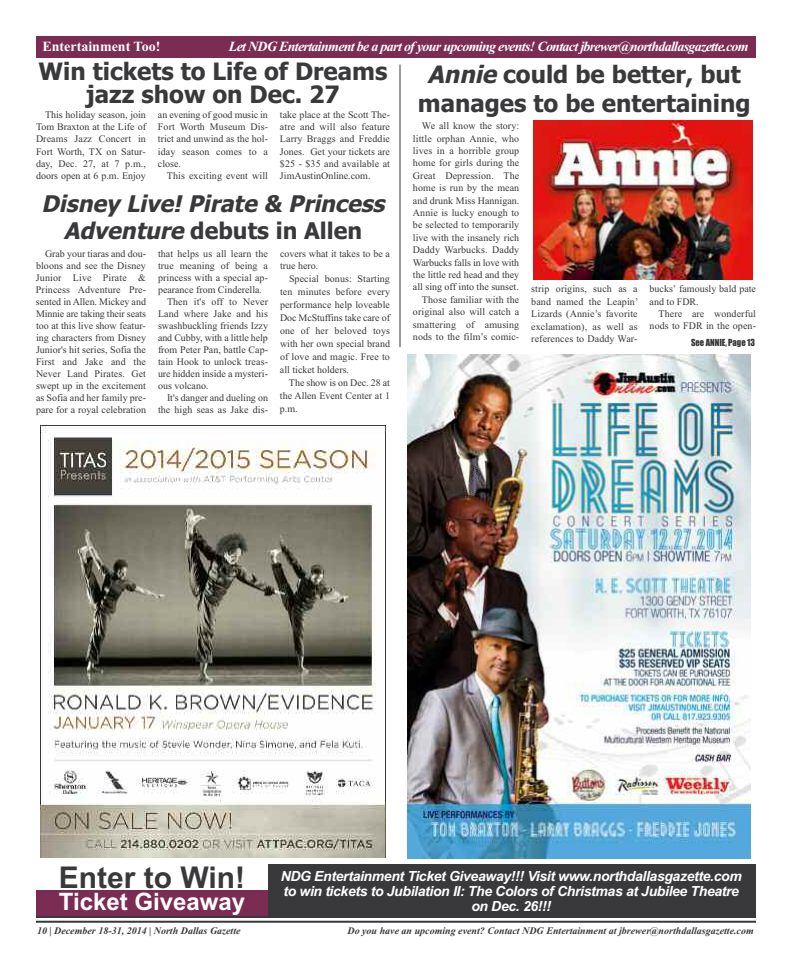
<style>
.page{position:relative;width:792px;height:972px;background:#fff}
.page>*{position:absolute;margin:0;border:0;box-sizing:border-box;transform-origin:0 0}
.t1{font:700 30px "Arial";color:#39383a}
.t2{font:700 24px/23.2px "Tahoma";color:#39383a;text-align:center}
.t3{font:700 24px "Arial";color:#fff}
.t4{font:italic 700 23px/27.6px "Tahoma";color:#39383a;text-align:center}
.t5{font:italic 700 14px/15px "Arial";letter-spacing:-.025em;color:#fff;text-align:center}
.t6{font:italic 700 14px "Times New Roman";letter-spacing:-.05em;color:#fff}
.t7{font:700 14px "Times New Roman";color:#fff}
.t8{font:700 13px "Times New Roman";color:#fff;scale:1.07 1}
.t9{font:10px/12.4px "Times New Roman";letter-spacing:.01em;color:#39383a;text-align:justify}
.t10{font:italic 700 10px "Times New Roman";color:#39383a}
.t11{font:9px "Impact";color:#39383a;scale:.95 1}
.s1{font-style:italic}
.s2{font-style:normal}
</style>
<div class="page">
<div style="left:36px;top:864px;width:720px;height:54px;background:#39383a"></div>
<div style="left:36px;top:890px;width:232px;height:26px;background:#7b2c53"></div>
<div style="left:36px;top:864px;width:232px;height:26px;background:#fff"></div>
<div style="left:37px;top:36px;width:719px;height:21px;background:#7b2c53"></div>
<hr style="left:36px;top:921px;width:720px;height:2px;background:#39383a">
<img style="left:40px;top:425px;width:346px;height:432px">
<img style="left:408px;top:355px;width:342px;height:504px">
<img style="left:534px;top:120px;width:219px;height:159px">
<hr style="left:400px;top:65px;width:1px;height:282px;background:#39383a">
<h3 class="t7" style="left:42px;top:38px;width:119px">Entertainment Too!</h3>
<h3 class="t6" style="left:229px;top:38px;width:521px">Let NDG Entertainment be a part of your upcoming events! Contact jbrewer@northdallasgazette.com</h3>
<h3 class="t8" style="left:679px;top:40px;width:66px">Car Review</h3>
<h2 class="t2" style="left:39px;top:60px;width:350px">Win tickets to Life of Dreams jazz show on Dec. 27</h2>
<h2 class="t2" style="left:418px;top:60px;width:334px;line-height:28.8px"><span class="s1">Annie</span>could be better, but manages to be entertaining</h2>
<p class="t9" style="left:413px;top:120px;width:108px;text-align:right">We all know the story: little orphan Annie, who lives in a horrible group home for girls during the<br>Great Depression. The home is run by the mean and drunk Miss Hannigan.<br>Annie is lucky enough to be selected to temporarily live with the insanely rich<br>Daddy Warbucks. Daddy<br>Warbucks falls in love with the little red head and they all sing off into the sunset.<br>Those familiar with the original also will catch a smattering of amusing nods to the film’s comic-</p>
<p class="t9" style="left:36px;top:108px;width:111px;text-indent:9px">This holiday season, join Tom Braxton at the Life of Dreams Jazz Concert in Fort Worth, TX on Satur&shy;day, Dec. 27, at 7 p.m., doors open at 6 p.m. Enjoy</p>
<p class="t9" style="left:158px;top:108px;width:112px">an evening of good music in Fort Worth Museum Dis&shy;trict and unwind as the hol&shy;iday season comes to a close.</p>
<p class="t9" style="left:280px;top:108px;width:112px">take place at the Scott The&shy;atre and will also feature Larry Braggs and Freddie Jones. Get your tickets are $25 - $35 and available at JimAustinOnline.com.</p>
<p class="t9" style="left:167px;top:170px;width:103px">This exciting event will</p>
<h3 class="t4" style="left:42px;top:190px;width:351px">Disney Live! Pirate &amp; Princess<br>Adventure<span class="s2">debuts in Allen</span></h3>
<p class="t9" style="left:36px;top:248px;width:112px;line-height:12px;text-indent:9px">Grab your tiaras and dou&shy;bloons and see the Disney Junior Live Pirate &amp; Princess Adventure Pre&shy;sented in Allen. Mickey and Minnie are taking their seats too at this live show featur&shy;ing characters from Disney Junior's hit series, Sofia the First and Jake and the Never Land Pirates. Get swept up in the excitement as Sofia and her family pre&shy;pare for a royal celebration</p>
<p class="t9" style="left:158px;top:248px;width:112px">that helps us all learn the</p>
<p class="t9" style="left:280px;top:248px;width:112px;line-height:12px">covers what it takes to be a true hero.</p>
<p class="t9" style="left:280px;top:272px;width:112px;line-height:13px;text-indent:9px">Special bonus: Starting ten minutes before every performance help loveable Doc McStuffins take care of one of her beloved toys with her own special brand of love and magic. Free to all ticket holders.</p>
<p class="t9" style="left:280px;top:376px;width:112px;line-height:13px;text-indent:9px">The show is on Dec. 28 at the Allen Event Center at 1 p.m.</p>
<p class="t9" style="left:158px;top:260px;width:112px">true meaning of being a</p>
<p class="t9" style="left:158px;top:272px;width:111px">princess with a special ap-</p>
<p class="t9" style="left:158px;top:284px;width:106px">pearance from Cinderella.</p>
<p class="t9" style="left:167px;top:296px;width:102px">Then it's off to Never</p>
<p class="t9" style="left:158px;top:308px;width:111px">Land where Jake and his</p>
<p class="t9" style="left:158px;top:320px;width:112px">swashbuckling friends Izzy</p>
<p class="t9" style="left:158px;top:332px;width:111px">and Cubby, with a little help</p>
<p class="t9" style="left:158px;top:344px;width:111px">from Peter Pan, battle Cap-</p>
<p class="t9" style="left:158px;top:356px;width:112px">tain Hook to unlock treas-</p>
<p class="t9" style="left:158px;top:368px;width:112px">ure hidden inside a mysteri-</p>
<p class="t9" style="left:158px;top:380px;width:52px">ous volcano.</p>
<p class="t9" style="left:167px;top:392px;width:102px">It's danger and dueling on</p>
<p class="t9" style="left:158px;top:404px;width:111px">the high seas as Jake dis-</p>
<p class="t9" style="left:531px;top:283px;width:109px">strip origins, such as a band named the Leapin’ Lizards (Annie’s favorite exclamation), as well as references to Daddy War-</p>
<p class="t9" style="left:650px;top:283px;width:108px">bucks’ famously bald pate and to FDR.</p>
<p class="t9" style="left:650px;top:307px;width:108px;line-height:12px;text-align:right">There are wonderful nods to FDR in the open-</p>
<p class="t11" style="left:691px;top:338px;width:69px">See ANNIE, Page 13</p>
<h1 class="t1" style="left:59px;top:860px;width:188px">Enter to Win!</h1>
<h2 class="t3" style="left:59px;top:888px;width:188px">Ticket Giveaway</h2>
<p class="t10" style="left:37px;top:924px;width:205px">10 | December 18-31, 2014 | North Dallas Gazette</p>
<h3 class="t5" style="left:281px;top:868px;width:463px">NDG Entertainment Ticket Giveaway!!! Visit www.northdallasgazette.com to win tickets to Jubilation II: The Colors of Christmas at Jubilee Theatre on Dec. 26!!!</h3>
<p class="t10" style="left:347px;top:924px;width:408px">Do you have an upcoming event? Contact NDG Entertainment at jbrewer@northdallasgazette.com</p>
</div>
